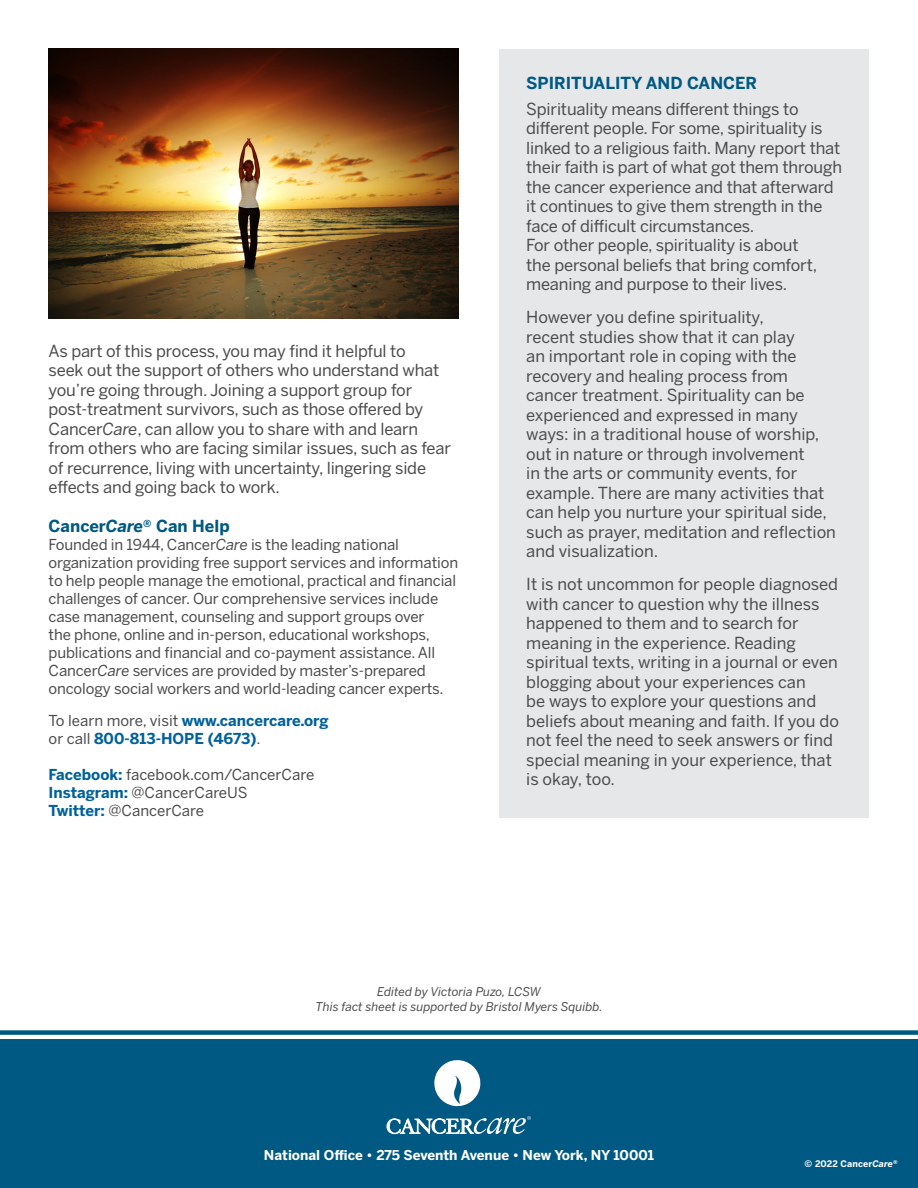
<style>
.page{position:relative;width:918px;height:1188px;background:#fff}
.page>*{position:absolute;margin:0;border:0;box-sizing:border-box;transform-origin:0 0}
.Leadder{font:16.5px/19.5px "Benton Sans";letter-spacing:-.01em;color:#4b4c4d}
.Leadder-2{font:700 16.5px "Benton Sans";color:#005983}
.Leadder-3{font:15px/18px "Benton Sans";letter-spacing:-.01em;color:#4b4c4d}
.Leadder-4{font:700 15px "Benton Sans";color:#01619c}
.t1{font:700 13.5px "Benton Sans";color:#fff}
.Leadder-5{font:italic 12px "Benton Sans";color:#4b4c4d}
.Leadder-6{font:700 9px "Benton Sans";letter-spacing:.01em;color:#fff}
.s1{font-style:italic}
.s2{font-weight:400;color:#4b4c4d}
.s3{font-weight:700;color:#01619c}
</style>
<div class="page">
<div style="left:0;top:1040px;width:918px;height:148px;background:#005983"></div>
<svg style="left:434px;top:1060px;width:47px;height:47px"></svg>
<svg style="left:387px;top:1116px;width:144px;height:18px"></svg>
<div style="left:0;top:1030px;width:918px;height:5px;background:#005983"></div>
<div style="left:499px;top:49px;width:370px;height:769px;background:#e6e7e9"></div>
<img style="left:49px;top:49px;width:410px;height:269px">
<p class="Leadder" style="left:49px;top:341px;width:404px">As part of this process, you may find it helpful to<br>seek out the support of others who understand what you’re going through. Joining a support group for post-treatment survivors, such as those offered by Cancer<span class="s1">Care</span>, can allow you to share with and learn from others who are facing similar issues, such as fear of recurrence, living with uncertainty, lingering side effects and going back to work.</p>
<p class="Leadder-2" style="left:49px;top:517px;width:183px">Cancer<span class="s1">Care</span><sup>®</sup> Can Help</p>
<p class="Leadder-3" style="left:49px;top:536px;width:411px">Founded in 1944, Cancer<span class="s1">Care</span> is the leading national organization providing free support services and information to help people manage the emotional, practical and financial challenges of cancer. Our comprehensive services include case management, counseling and support groups over<br>the phone, online and in-person, educational workshops, publications and financial and co-payment assistance. All Cancer<span class="s1">Care</span> services are provided by master’s-prepared oncology social workers and world-leading cancer experts.</p>
<p class="Leadder-4" style="left:49px;top:712px;width:281px"><span class="s2">To learn more, visit</span> www.cancercare.org</p>
<p class="Leadder-4" style="left:49px;top:730px;width:213px"><span class="s2">or call</span> 800-813-HOPE (4673)<span class="s2">.</span></p>
<p class="Leadder-3" style="left:49px;top:765px;width:267px"><span class="s3">Facebook:</span> facebook.com/CancerCare</p>
<p class="Leadder-3" style="left:49px;top:783px;width:201px"><span class="s3">Instagram:</span> @CancerCareUS</p>
<p class="Leadder-3" style="left:49px;top:801px;width:157px"><span class="s3">Twitter:</span> @CancerCare</p>
<p class="Leadder-2" style="left:526px;top:73px;width:233px">SPIRITUALITY AND CANCER</p>
<p class="Leadder" style="left:526px;top:99px;width:317px">Spirituality means different things to different people. For some, spirituality is linked to a religious faith. Many report that their faith is part of what got them through the cancer experience and that afterward it continues to give them strength in the face of difficult circumstances.</p>
<p class="Leadder" style="left:526px;top:235px;width:293px">For other people, spirituality is about the personal beliefs that bring comfort, meaning and purpose to their lives.</p>
<p class="Leadder" style="left:526px;top:307px;width:311px">However you define spirituality,<br>recent studies show that it can play<br>an important role in coping with the recovery and healing process from cancer treatment. Spirituality can be experienced and expressed in many ways: in a traditional house of worship, out in nature or through involvement<br>in the arts or community events, for example. There are many activities that can help you nurture your spiritual side, such as prayer, meditation and reflection and visualization.</p>
<p class="Leadder" style="left:526px;top:574px;width:314px">It is not uncommon for people diagnosed with cancer to question why the illness happened to them and to search for meaning in the experience. Reading spiritual texts, writing in a journal or even blogging about your experiences can<br>be ways to explore your questions and beliefs about meaning and faith. If you do not feel the need to seek answers or find special meaning in your experience, that is okay, too.</p>
<p class="Leadder-5" style="left:377px;top:985px;width:165px">Edited by Victoria Puzo, LCSW</p>
<p class="Leadder-5" style="left:315px;top:999px;width:289px">This fact sheet is supported by Bristol Myers Squibb.</p>
<p class="t1" style="left:264px;top:1147px;width:392px">National Office • 275 Seventh Avenue • New York, NY 10001</p>
<p class="Leadder-6" style="left:805px;top:1158px;width:95px">© 2022 Cancer<span class="s1">Care</span><sup>®</sup></p>
</div>
